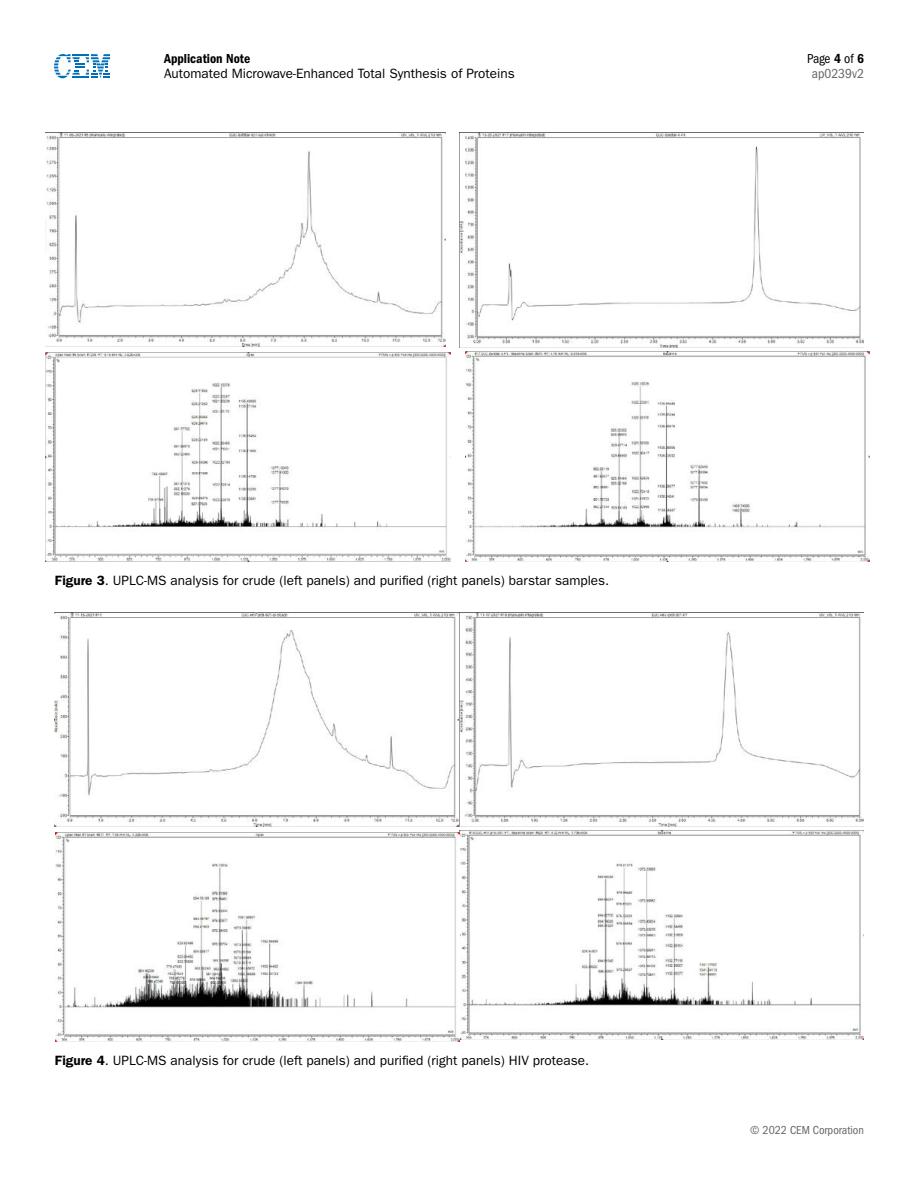
<style>
.page{position:relative;width:918px;height:1188px;background:#fff}
.page>*{position:absolute;margin:0;border:0;box-sizing:border-box;transform-origin:0 0}
.Figure_Title{font:13.5px "ITC Franklin Gothic Std";color:#000}
.t1{font:condensed 13.5px/15px "ITC Franklin Gothic Std";color:#636466;text-align:center}
.t2{font:13.5px "ITC Franklin Gothic Std Dm Cd";color:#000}
.t3{font:condensed 12px "ITC Franklin Gothic Std";color:#636466}
.s1{color:#000}
.s2{font-family:"ITC Franklin Gothic Std Dm Cd";font-stretch:normal;color:#000}
.s3{font-weight:600}
</style>
<div class="page">
<svg style="left:54px;top:54px;width:56px;height:24px"></svg>
<img style="left:459px;top:830px;width:405px;height:209px">
<img style="left:55px;top:833px;width:404px;height:209px">
<img style="left:55px;top:612px;width:808px;height:215px">
<img style="left:465px;top:352px;width:405px;height:210px">
<img style="left:46px;top:352px;width:404px;height:209px">
<img style="left:459px;top:133px;width:405px;height:214px">
<img style="left:45px;top:132px;width:401px;height:215px">
<p class="t2" style="left:164px;top:51px;width:88px">Application Note</p>
<p class="Figure_Title" style="left:164px;top:66px;width:352px">Automated Microwave-Enhanced Total Synthesis of Proteins</p>
<p class="t1" style="left:807px;top:51px;width:58px"><span class="s1">Page</span> <span class="s2">4</span> <span class="s1">of</span> <span class="s2">6 </span>ap0239v2</p>
<p class="Figure_Title" style="left:55px;top:573px;width:556px"><span class="s3">Figure 3</span>. UPLC-MS analysis for crude (left panels) and purified (right panels) barstar samples.</p>
<p class="Figure_Title" style="left:55px;top:1052px;width:536px"><span class="s3">Figure 4</span>. UPLC-MS analysis for crude (left panels) and purified (right panels) HIV protease.</p>
<p class="t3" style="left:750px;top:1123px;width:115px">© 2022 CEM Corporation</p>
</div>
